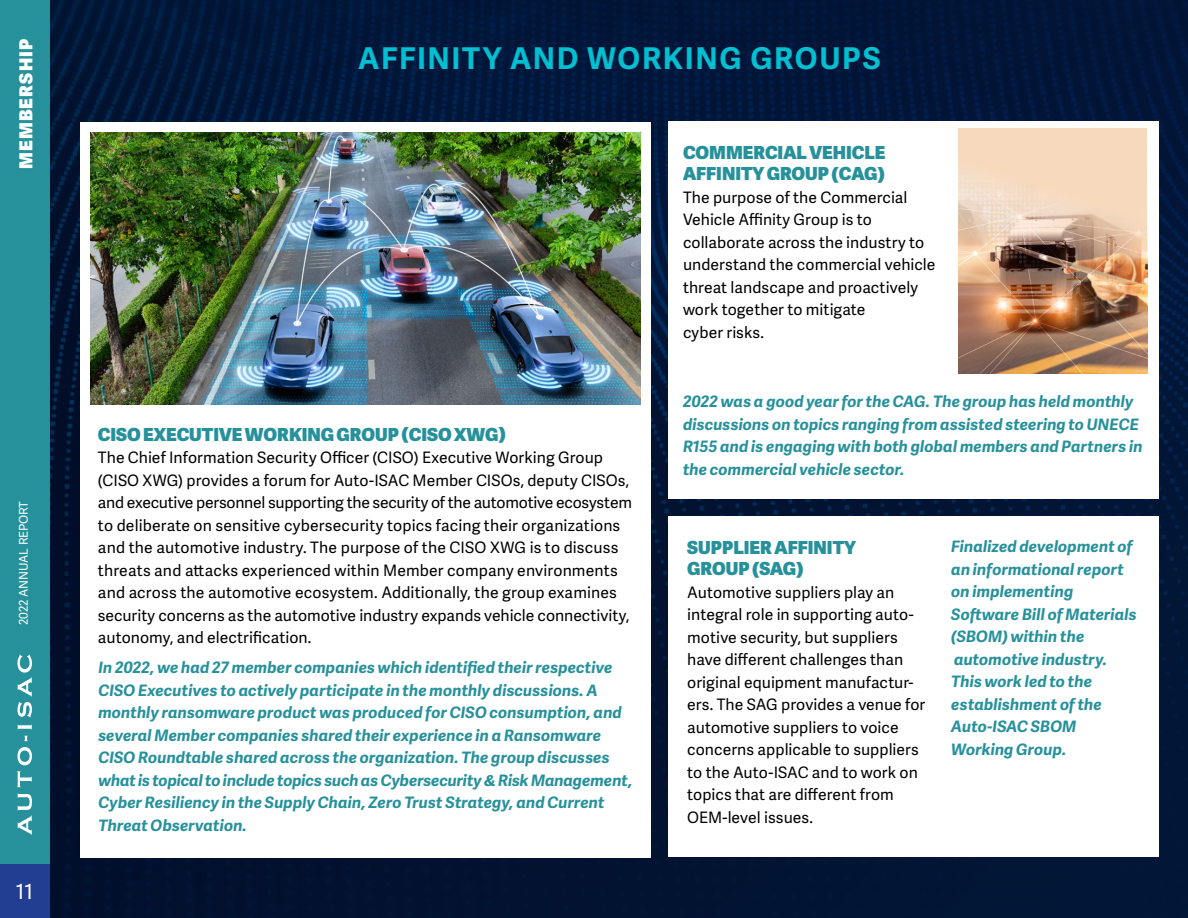
<style>
.page{position:relative;width:1188px;height:918px;background:#fff}
.page>*{position:absolute;margin:0;border:0;box-sizing:border-box;transform-origin:0 0}
.t1{font:700 30px "Adelle Sans";letter-spacing:.05em;color:#00bfd1}
.t2{font:21px "Adelle Sans";color:#fff}
.t3{font:800 18px/21.6px "Adelle Sans";color:#26919b}
.t4{font:800 18px "Adelle Sans";letter-spacing:.065em;color:#fff}
.t5{font:15.75px/22.5px "Adelle Sans";letter-spacing:.005em;color:#000}
.t6{font:italic 700 15.75px/22.5px "Adelle Sans";letter-spacing:.005em;color:#26919b}
.t7{font:12px "Adelle Sans";color:#fff}
</style>
<div class="page">
<div style="left:0;top:864px;width:51px;height:54px;background:#223e92"></div>
<div style="left:0;top:0;width:51px;height:864px;background:#26919b"></div>
<svg style="left:18px;top:793px;width:14px;height:42px"></svg>
<svg style="left:17px;top:771px;width:15px;height:16px"></svg>
<svg style="left:17px;top:747px;width:15px;height:18px"></svg>
<svg style="left:24px;top:736px;width:4px;height:5px"></svg>
<svg style="left:18px;top:725px;width:14px;height:5px"></svg>
<svg style="left:17px;top:654px;width:15px;height:63px"></svg>
<img style="left:51px;top:0;width:1137px;height:918px">
<div style="left:80px;top:122px;width:571px;height:736px;background:#fff"></div>
<img style="left:91px;top:132px;width:550px;height:273px">
<div style="left:668px;top:122px;width:491px;height:377px;background:#fff"></div>
<img style="left:958px;top:128px;width:190px;height:246px">
<div style="left:668px;top:517px;width:491px;height:340px;background:#fff"></div>
<p class="t4" style="left:13px;top:169px;width:132px;rotate:-90deg">MEMBERSHIP</p>
<p class="t7" style="left:15px;top:625px;width:126px;rotate:-90deg">2022 ANNUAL REPORT</p>
<h2 class="t2" style="left:16px;top:877px;width:19px">11</h2>
<h1 class="t1" style="left:358px;top:36px;width:524px">AFFINITY AND WORKING GROUPS</h1>
<p class="t3" style="left:98px;top:423px;width:409px">CISO EXECUTIVE WORKING GROUP (CISO XWG)</p>
<p class="t5" style="left:98px;top:446px;width:536px">The Chief Information Security Officer (CISO) Executive Working Group (CISO XWG) provides a forum for Auto-ISAC Member CISOs, deputy CISOs, and executive personnel supporting the security of the automotive ecosystem to deliberate on sensitive cybersecurity topics facing their organizations and the automotive industry. The purpose of the CISO XWG is to discuss threats and attacks experienced within Member company environments and across the automotive ecosystem. Additionally, the group examines security concerns as the automotive industry expands vehicle connectivity, autonomy, and electrification.</p>
<p class="t6" style="left:98px;top:656px;width:536px">In 2022, we had 27 member companies which identified their respective CISO Executives to actively participate in the monthly discussions. A monthly ransomware product was produced for CISO consumption, and several Member companies shared their experience in a Ransomware CISO Roundtable shared across the organization. The group discusses what is topical to include topics such as Cybersecurity &amp; Risk Management, Cyber Resiliency in the Supply Chain, Zero Trust Strategy, and Current Threat Observation.</p>
<p class="t3" style="left:683px;top:141px;width:204px">COMMERCIAL VEHICLE<br>AFFINITY GROUP (CAG)</p>
<p class="t5" style="left:683px;top:186px;width:254px">The purpose of the Commercial<br>Vehicle Affinity Group is to collaborate across the industry to understand the commercial vehicle threat landscape and proactively work together to mitigate<br>cyber risks.</p>
<p class="t6" style="left:683px;top:390px;width:461px">2022 was a good year for the CAG. The group has held monthly discussions on topics ranging from assisted steering to UNECE R155 and is engaging with both global members and Partners in the commercial vehicle sector.</p>
<p class="t3" style="left:687px;top:536px;width:170px">SUPPLIER AFFINITY<br>GROUP (SAG)</p>
<p class="t5" style="left:687px;top:581px;width:240px">Automotive suppliers play an integral role in supporting auto&shy;motive security, but suppliers have different challenges than original equipment manufactur&shy;ers. The SAG provides a venue for automotive suppliers to voice concerns applicable to suppliers to the Auto-ISAC and to work on topics that are different from<br>OEM-level issues.</p>
<p class="t6" style="left:951px;top:535px;width:187px">Finalized development of an informational report on implementing<br>Software Bill of Materials (SBOM) within the automotive industry.<br>This work led to the establishment of the<br>Auto-ISAC SBOM<br>Working Group.</p>
</div>
